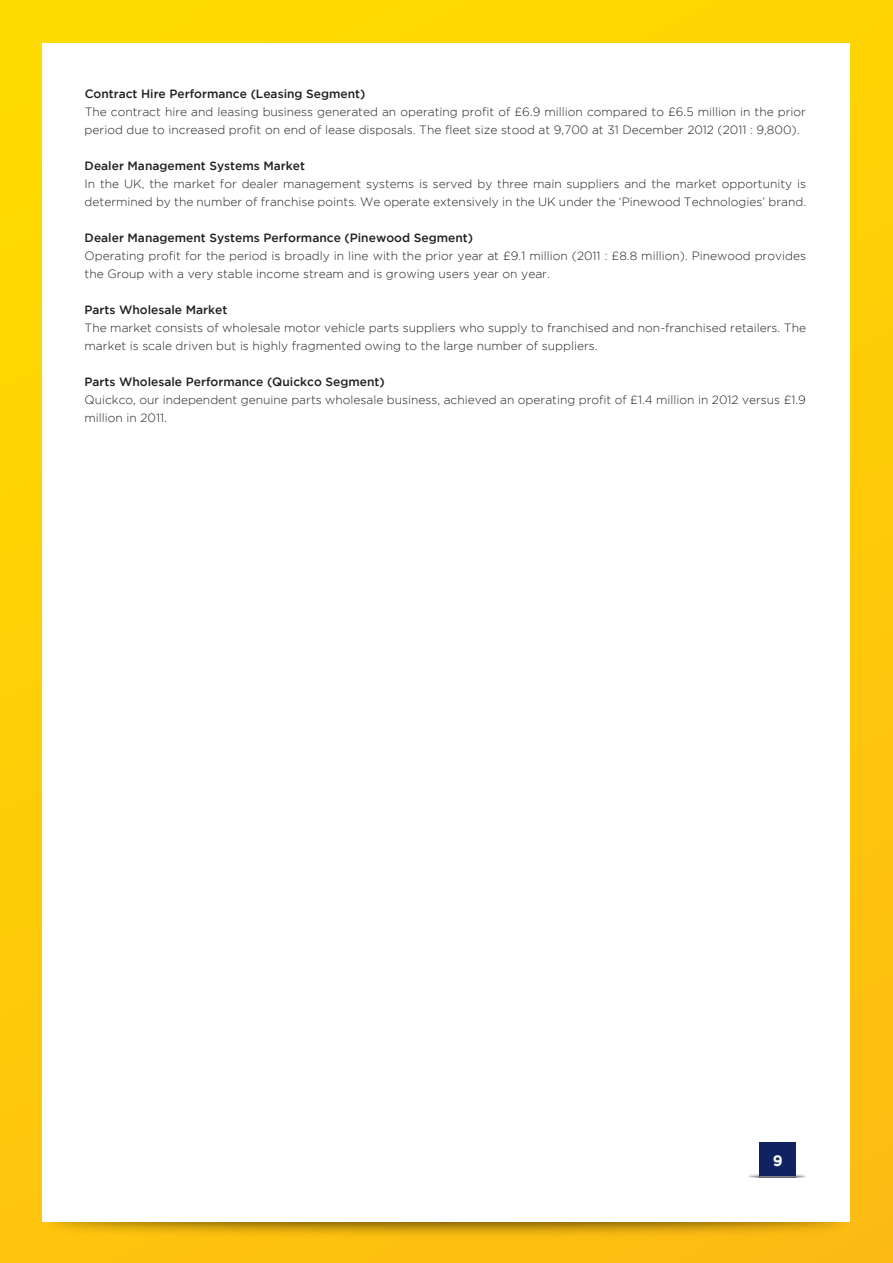
<style>
.page{position:relative;width:893px;height:1263px;background:#fff}
.page>*{position:absolute;margin:0;border:0;box-sizing:border-box;transform-origin:0 0}
.t1{font:700 15px "Gotham";color:#fff}
.t2{font:300 12px/18px "Gotham";color:#231f20}
.t3{font:500 12px "Gotham";color:#231f20}
</style>
<div class="page">
<div style="left:0;top:0;width:893px;height:1263px;background:linear-gradient(to bottom,#ffda07,#fdc016)"></div>
<img style="left:11px;top:1207px;width:853px;height:43px">
<div style="left:43px;top:43px;width:807px;height:1178px;background:#fff"></div>
<img style="left:748px;top:1174px;width:58px;height:3px">
<div style="left:759px;top:1142px;width:37px;height:35px;background:#102261"></div>
<hr style="left:750px;top:1176px;width:56px;height:1px;background:#808285">
<p class="t3" style="left:85px;top:87px;width:282px">Contract Hire Performance (Leasing Segment)</p>
<p class="t2" style="left:85px;top:103px;width:723px">The contract hire and leasing business generated an operating profit of £6.9 million compared to £6.5 million in the prior period due to increased profit on end of lease disposals. The fleet size stood at 9,700 at 31 December 2012 (2011 : 9,800).</p>
<p class="t3" style="left:85px;top:159px;width:222px">Dealer Management Systems Market</p>
<p class="t2" style="left:85px;top:175px;width:723px">In the UK, the market for dealer management systems is served by three main suppliers and the market opportunity is determined by the number of franchise points. We operate extensively in the UK under the ‘Pinewood Technologies’ brand.</p>
<p class="t3" style="left:85px;top:231px;width:390px">Dealer Management Systems Performance (Pinewood Segment)</p>
<p class="t2" style="left:85px;top:247px;width:723px">Operating profit for the period is broadly in line with the prior year at £9.1 million (2011 : £8.8 million). Pinewood provides the Group with a very stable income stream and is growing users year on year.</p>
<p class="t3" style="left:85px;top:303px;width:144px">Parts Wholesale Market</p>
<p class="t2" style="left:85px;top:319px;width:723px">The market consists of wholesale motor vehicle parts suppliers who supply to franchised and non-franchised retailers. The market is scale driven but is highly fragmented owing to the large number of suppliers.</p>
<p class="t3" style="left:85px;top:375px;width:302px">Parts Wholesale Performance (Quickco Segment)</p>
<p class="t2" style="left:85px;top:391px;width:723px">Quickco, our independent genuine parts wholesale business, achieved an operating profit of £1.4 million in 2012 versus £1.9 million in 2011.</p>
<p class="t1" style="left:773px;top:1152px;width:11px">9</p>
</div>
